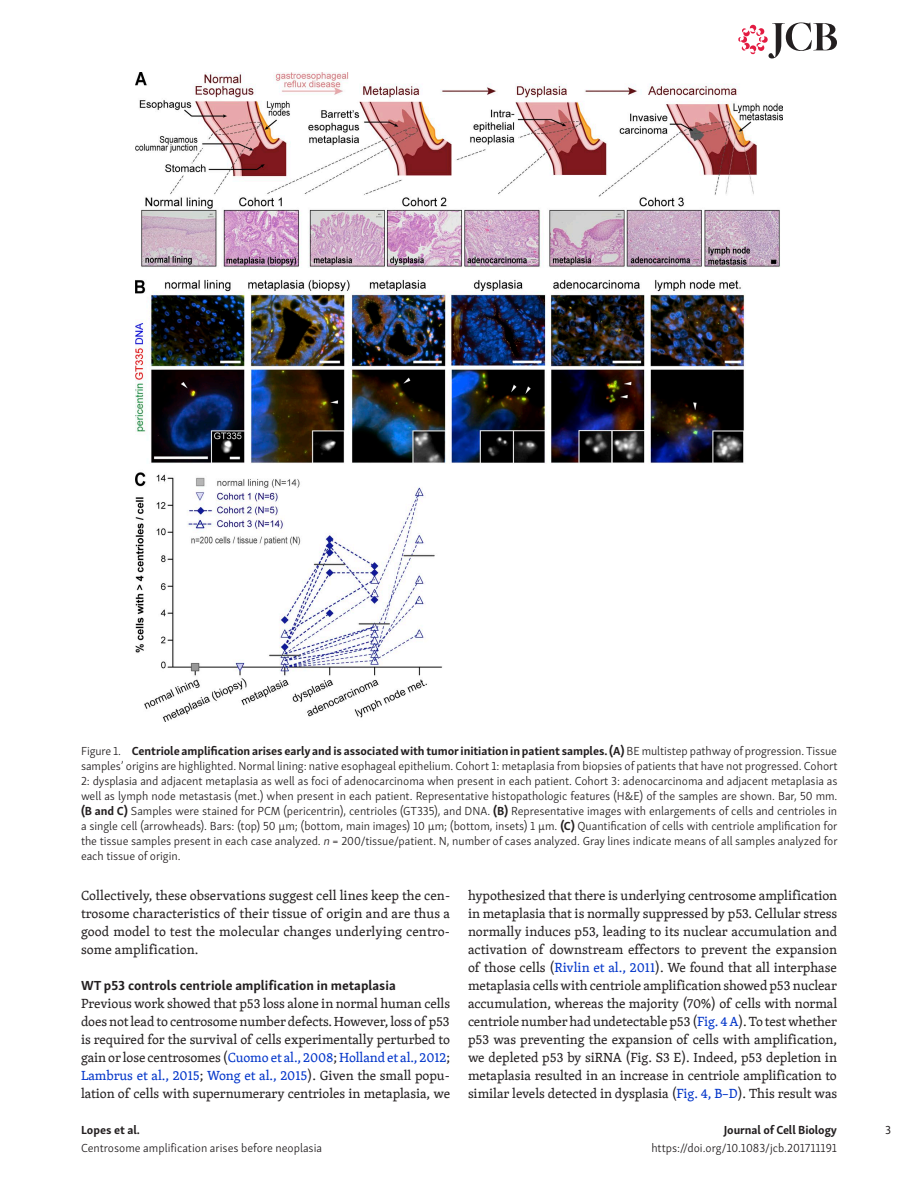
<style>
.page{position:relative;width:918px;height:1188px;background:#fff}
.page>*{position:absolute;margin:0;border:0;box-sizing:border-box;transform-origin:0 0}
.t1{font:13.5px/18px "Skolar PE";letter-spacing:-.005em;color:#231f20;text-align:justify}
.t2{font:700 13.5px "Skolar Sans PE";color:#231f20}
.t3{font:300 12px/15px "Skolar Sans PE";color:#231f20;text-align:justify}
.t4{font:700 12px "Skolar Sans PE";letter-spacing:-.005em;color:#231f20}
.t5{font:12px "Skolar Sans PE";color:#231f20}
.s1{font-weight:700}
.s2{font-style:italic}
.s3{color:#0034c9}
</style>
<div class="page">
<svg style="left:738px;top:23px;width:99px;height:35px"></svg>
<img style="left:135px;top:72px;width:648px;height:650px">
<p class="t3" style="left:81px;top:742px;width:758px">Figure 1. <span class="s1">Centriole amplification arises early and is associated with tumor initiation in patient samples. (A)</span> BE multistep pathway of progression. Tissue samples’ origins are highlighted. Normal lining: native esophageal epithelium. Cohort 1: metaplasia from biopsies of patients that have not progressed. Cohort 2: dysplasia and adjacent metaplasia as well as foci of adenocarcinoma when present in each patient. Cohort 3: adenocarcinoma and adjacent metaplasia as well as lymph node metastasis (met.) when present in each patient. Representative histopathologic features (H&amp;E) of the samples are shown. Bar, 50 mm. <span class="s1">(B and C)</span> Samples were stained for PCM (pericentrin), centrioles (GT335), and DNA. <span class="s1">(B)</span> Representative images with enlargements of cells and centrioles in a single cell (arrowheads). Bars: (top) 50 µm; (bottom, main images) 10 µm; (bottom, insets) 1 µm. <span class="s1">(C)</span> Quantification of cells with centriole amplification for the tissue samples present in each case analyzed. <span class="s2">n</span> = 200/tissue/patient. N, number of cases analyzed. Gray lines indicate means of all samples analyzed for each tissue of origin.</p>
<p class="t1" style="left:81px;top:886px;width:371px">Collectively, these observations suggest cell lines keep the cen&shy;trosome characteristics of their tissue of origin and are thus a good model to test the molecular changes underlying centro&shy;some amplification.</p>
<p class="t2" style="left:81px;top:974px;width:316px">WT p53 controls centriole amplification in metaplasia</p>
<p class="t1" style="left:81px;top:994px;width:371px">Previous work showed that p53 loss alone in normal human cells does not lead to centrosome number defects. However, loss of p53 is required for the survival of cells experimentally perturbed to gain or lose centrosomes (<span class="s3">Cuomo et al., 2008</span>; <span class="s3">Holland et al., 2012</span>; <span class="s3">Lambrus et al., 2015</span>; <span class="s3">Wong et al., 2015</span>). Given the small popu&shy;lation of cells with supernumerary centrioles in metaplasia, we</p>
<p class="t4" style="left:81px;top:1120px;width:60px">Lopes et al.</p>
<p class="t3" style="left:81px;top:1140px;width:243px">Centrosome amplification arises before neoplasia</p>
<p class="t1" style="left:468px;top:886px;width:371px">hypothesized that there is underlying centrosome amplification in metaplasia that is normally suppressed by p53. Cellular stress normally induces p53, leading to its nuclear accumulation and activation of downstream effectors to prevent the expansion of those cells (<span class="s3">Rivlin et al., 2011</span>). We found that all interphase metaplasia cells with centriole amplification showed p53 nuclear accumulation, whereas the majority (70%) of cells with normal centriole number had undetectable p53 (<span class="s3">Fig. 4 A</span>). To test whether p53 was preventing the expansion of cells with amplification, we depleted p53 by siRNA (Fig. S3 E). Indeed, p53 depletion in metaplasia resulted in an increase in centriole amplification to similar levels detected in dysplasia (<span class="s3">Fig. 4, B–D</span>). This result was</p>
<p class="t4" style="left:724px;top:1120px;width:115px">Journal of Cell Biology</p>
<p class="t3" style="left:651px;top:1140px;width:187px">https://doi.org/10.1083/jcb.201711191</p>
<p class="t5" style="left:885px;top:1121px;width:7px">3</p>
</div>
